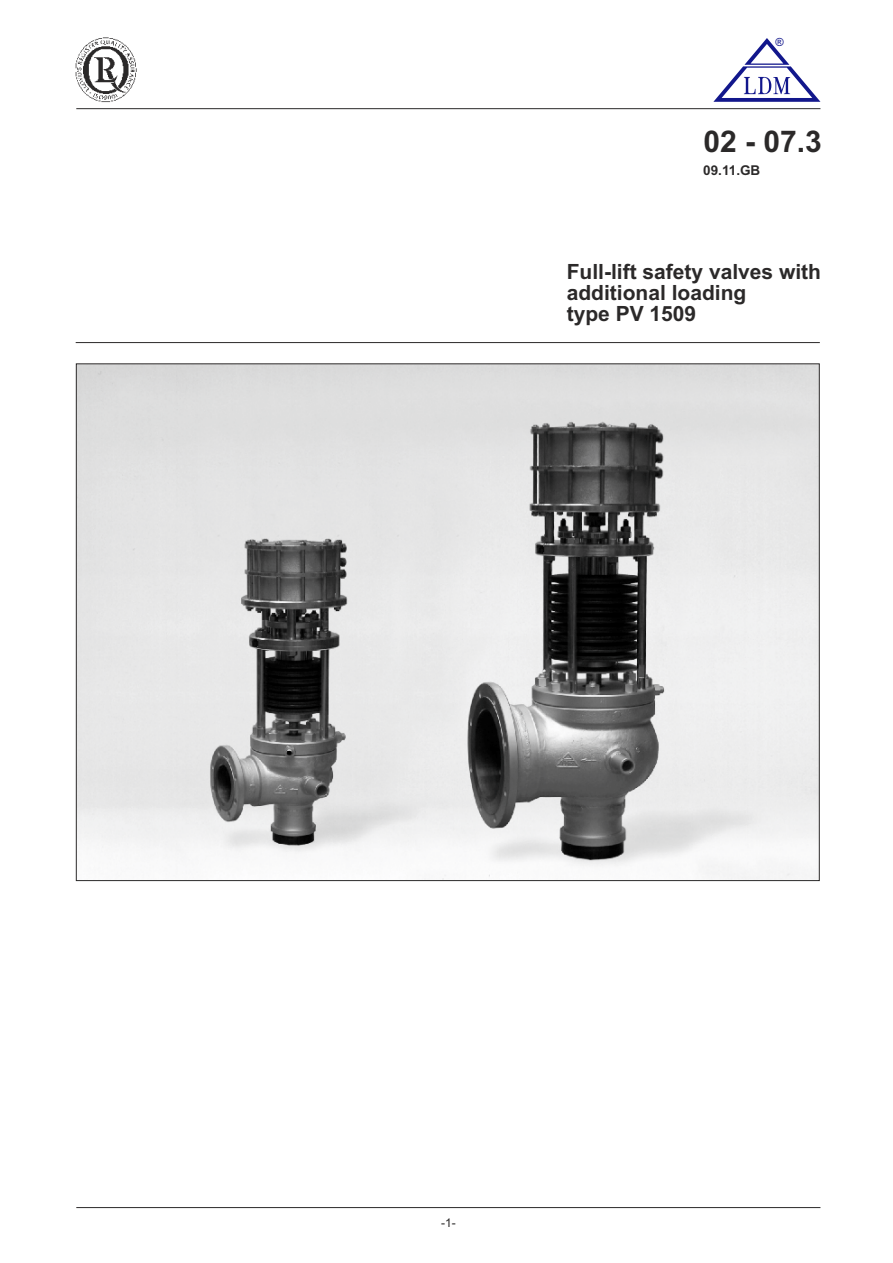
<style>
.page{position:relative;width:893px;height:1263px;background:#fff}
.page>*{position:absolute;margin:0;border:0;box-sizing:border-box;transform-origin:0 0}
.t1{font:700 30px "Arial";color:#2b2929}
.t2{font:700 21px/21.1px "Arial";color:#2b2929}
.t3{font:700 13.5px "Arial";color:#2b2929}
.t4{font:12px "Arial";color:#2b2929}
.t5{font:11.25px "Arial";color:#12178c}
</style>
<div class="page">
<hr style="left:76px;top:108px;width:744px;height:1px;background:#2b2929">
<svg style="left:713px;top:38px;width:107px;height:64px"></svg>
<hr style="left:76px;top:1207px;width:744px;height:1px;background:#2b2929">
<hr style="left:76px;top:342px;width:744px;height:1px;background:#2b2929">
<img style="left:75px;top:37px;width:62px;height:66px">
<img style="left:78px;top:365px;width:742px;height:515px">
<p class="t5" style="left:776px;top:38px;width:10px">®</p>
<h1 class="t1" style="left:703px;top:130px;width:120px">02 - 07.3</h1>
<p class="t3" style="left:703px;top:165px;width:59px">09.11.GB</p>
<p class="t2" style="left:567px;top:263px;width:256px">Full-lift safety valves with additional loading<br>type PV 1509</p>
<p class="t4" style="left:441px;top:1218px;width:16px">-1-</p>
</div>
